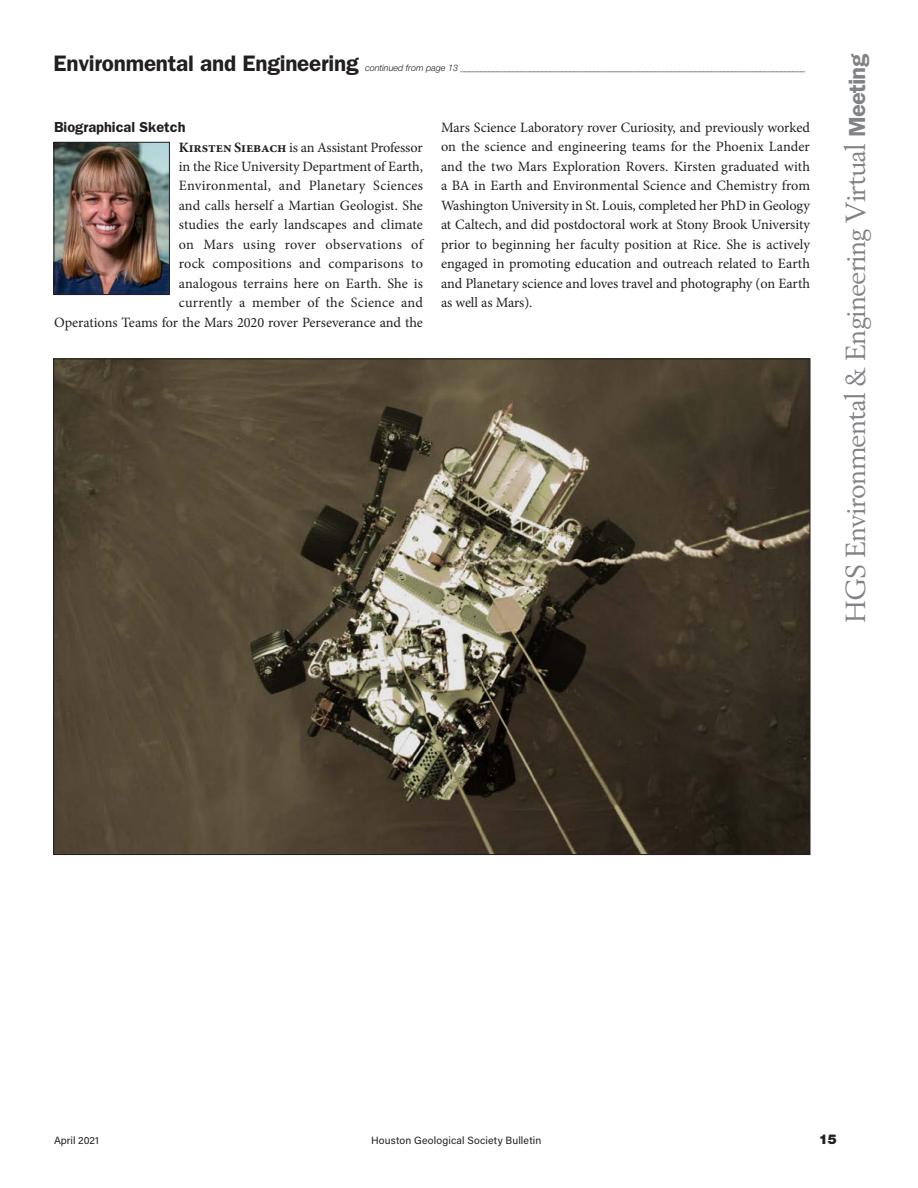
<style>
.page{position:relative;width:918px;height:1188px;background:#fff}
.page>*{position:absolute;margin:0;border:0;box-sizing:border-box;transform-origin:0 0}
.t1{font:27.3px "Berling";letter-spacing:-.03em;color:#808285}
.t2{font:24px "Franklin Gothic URW Dem";letter-spacing:-.03em;color:#808285}
.t3{font:600 22.5px "Franklin Gothic";letter-spacing:-.01em;color:#231f20}
.t4{font:600 14.55px "Franklin Gothic";color:#231f20}
.t5{font:14.25px/19.5px "Minion Pro";letter-spacing:.005em;color:#231f20;text-align:right}
.t6{font:900 13.5px "Helvetica Neue";color:#231f20}
.t7{font:10.5px "Acumin Pro";letter-spacing:.015em;color:#231f20}
.t8{font:italic 300 9px "Helvetica Neue";color:#231f20}
.s1{font-weight:700}
</style>
<div class="page">
<img style="left:56px;top:144px;width:112px;height:149px">
<div style="left:54px;top:142px;width:116px;height:153px;border:1px solid #231f20"></div>
<img style="left:55px;top:361px;width:753px;height:492px">
<h3 class="t3" style="left:54px;top:50px;width:307px">Environmental and Engineering</h3>
<p class="t8" style="left:365px;top:62px;width:442px">continued from page 13 _____________________________________________________________________________________</p>
<p class="t4" style="left:54px;top:118px;width:133px">Biographical Sketch</p>
<p class="t5" style="left:54px;top:137px;width:371px"><span class="s1">Kirsten Siebach</span> is an Assistant Professor<br>in the Rice University Department of Earth,<br>Environmental, and Planetary Sciences<br>and calls herself a Martian Geologist. She<br>studies the early landscapes and climate<br>on Mars using rover observations of<br>rock compositions and comparisons to<br>analogous terrains here on Earth. She is<br>currently a member of the Science and<br>Operations Teams for the Mars 2020 rover Perseverance and the</p>
<p class="t5" style="left:441px;top:118px;width:371px;text-align:justify">Mars Science Laboratory rover Curiosity, and previously worked on the science and engineering teams for the Phoenix Lander and the two Mars Exploration Rovers. Kirsten graduated with a BA in Earth and Environmental Science and Chemistry from Washington University in St. Louis, completed her PhD in Geology at Caltech, and did postdoctoral work at Stony Brook University prior to beginning her faculty position at Rice. She is actively engaged in promoting education and outreach related to Earth and Planetary science and loves travel and photography (on Earth as well as Mars).</p>
<h2 class="t2" style="left:842px;top:137px;width:85px;rotate:-90deg">Meeting</h2>
<h1 class="t1" style="left:839px;top:623px;width:482px;rotate:-90deg">HGS Environmental &amp; Engineering Virtual</h1>
<p class="t7" style="left:54px;top:1133px;width:46px">April 2021</p>
<p class="t7" style="left:371px;top:1133px;width:172px">Houston Geological Society Bulletin</p>
<p class="t6" style="left:819px;top:1132px;width:20px">15</p>
</div>
